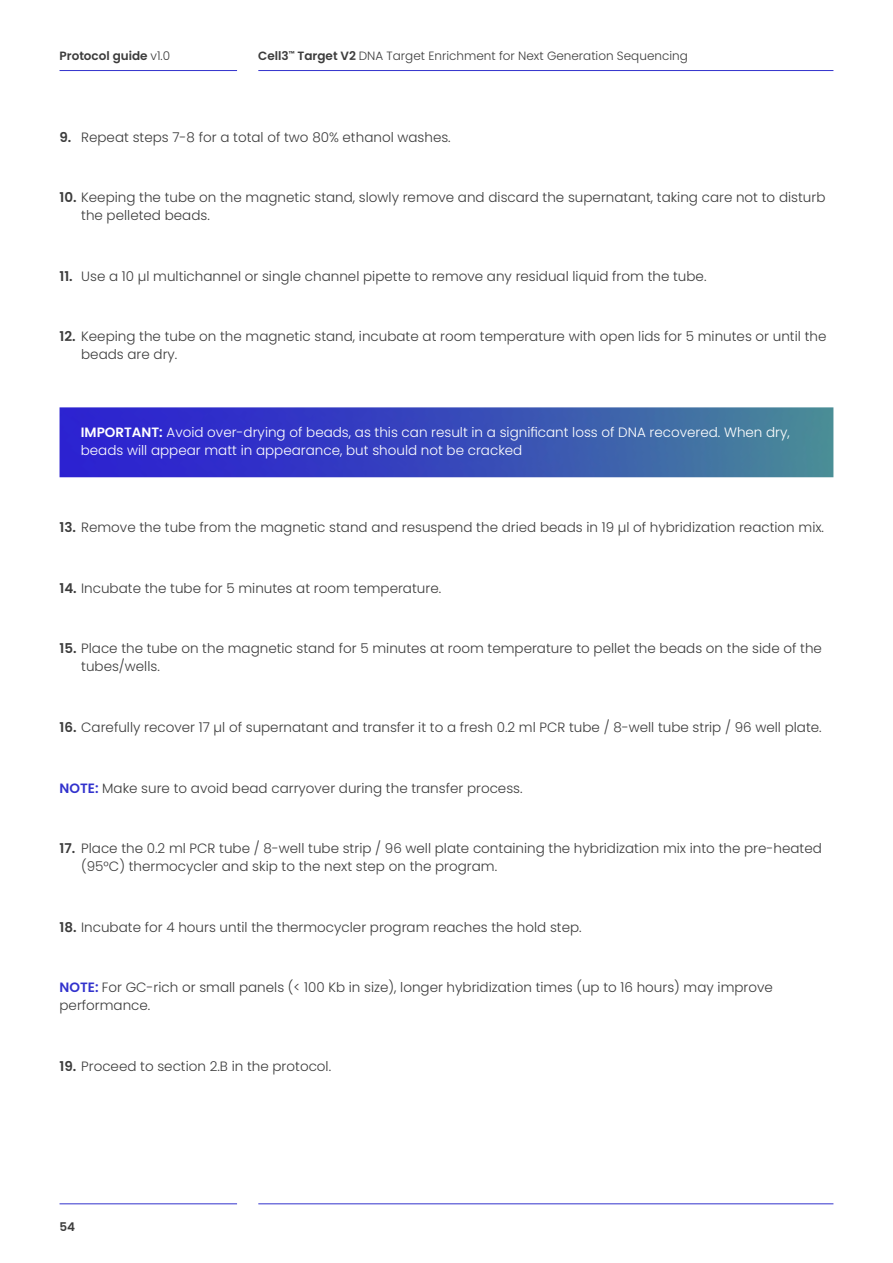
<style>
.page{position:relative;width:893px;height:1263px;background:#fff}
.page>*{position:absolute;margin:0;border:0;box-sizing:border-box;transform-origin:0 0}
.t1{font:300 13.5px/18px "Poppins";color:#3c3c3c}
.t2{font:300 13.5px/18px "Poppins";color:#fff}
.t3{font:300 12px "Poppins";color:#3c3c3c}
.t4{font:600 12px "Poppins";color:#3c3c3c}
.s1{font-weight:300}
.s2{font-weight:600}
.s3{font-weight:600;color:#3232cd}
</style>
<div class="page">
<hr style="left:60px;top:70px;width:177px;height:1px;background:#3232cd">
<hr style="left:60px;top:1203px;width:177px;height:1px;background:#3232cd">
<hr style="left:258px;top:70px;width:575px;height:1px;background:#3232cd">
<hr style="left:258px;top:1203px;width:575px;height:1px;background:#3232cd">
<img style="left:60px;top:407px;width:773px;height:70px">
<p class="t4" style="left:60px;top:48px;width:112px">Protocol guide <span class="s1">v1.0</span></p>
<p class="t3" style="left:258px;top:48px;width:431px"><span class="s2">Cell3</span><sup>™</sup> <span class="s2">Target V2</span> DNA Target Enrichment for Next Generation Sequencing</p>
<p class="t1" style="left:60px;top:128px;width:393px"><span class="s2">9.</span> Repeat steps 7-8 for a total of two 80% ethanol washes.</p>
<p class="t1" style="left:81px;top:189px;width:746px;text-indent:-22px"><span class="s2">10.</span> Keeping the tube on the magnetic stand, slowly remove and discard the supernatant, taking care not to disturb the pelleted beads.</p>
<p class="t1" style="left:60px;top:267px;width:648px"><span class="s2">11.</span> Use a 10 µl multichannel or single channel pipette to remove any residual liquid from the tube.</p>
<p class="t1" style="left:81px;top:328px;width:747px;text-indent:-22px"><span class="s2">12.</span> Keeping the tube on the magnetic stand, incubate at room temperature with open lids for 5 minutes or until the beads are dry.</p>
<p class="t2" style="left:81px;top:423px;width:711px"><span class="s2">IMPORTANT:</span> Avoid over-drying of beads, as this can result in a significant loss of DNA recovered. When dry, beads will appear matt in appearance, but should not be cracked</p>
<p class="t1" style="left:60px;top:519px;width:766px"><span class="s2">13.</span> Remove the tube from the magnetic stand and resuspend the dried beads in 19 µl of hybridization reaction mix.</p>
<p class="t1" style="left:60px;top:579px;width:383px"><span class="s2">14.</span> Incubate the tube for 5 minutes at room temperature.</p>
<p class="t1" style="left:81px;top:640px;width:742px;text-indent:-22px"><span class="s2">15.</span> Place the tube on the magnetic stand for 5 minutes at room temperature to pellet the beads on the side of the tubes/wells.</p>
<p class="t1" style="left:60px;top:718px;width:764px"><span class="s2">16.</span> Carefully recover 17 µl of supernatant and transfer it to a fresh 0.2 ml PCR tube / 8-well tube strip / 96 well plate.</p>
<p class="t1" style="left:60px;top:779px;width:465px"><span class="s3">NOTE:</span> Make sure to avoid bead carryover during the transfer process.</p>
<p class="t1" style="left:81px;top:839px;width:742px;text-indent:-22px"><span class="s2">17.</span> Place the 0.2 ml PCR tube / 8-well tube strip / 96 well plate containing the hybridization mix into the pre-heated (95°C) thermocycler and skip to the next step on the program.</p>
<p class="t1" style="left:60px;top:918px;width:524px"><span class="s2">18.</span> Incubate for 4 hours until the thermocycler program reaches the hold step.</p>
<p class="t1" style="left:60px;top:978px;width:715px"><span class="s3">NOTE:</span> For GC-rich or small panels (&lt; 100 Kb in size), longer hybridization times (up to 16 hours) may improve performance.</p>
<p class="t1" style="left:60px;top:1057px;width:273px"><span class="s2">19.</span> Proceed to section 2.B in the protocol.</p>
<p class="t4" style="left:60px;top:1220px;width:17px">54</p>
</div>
